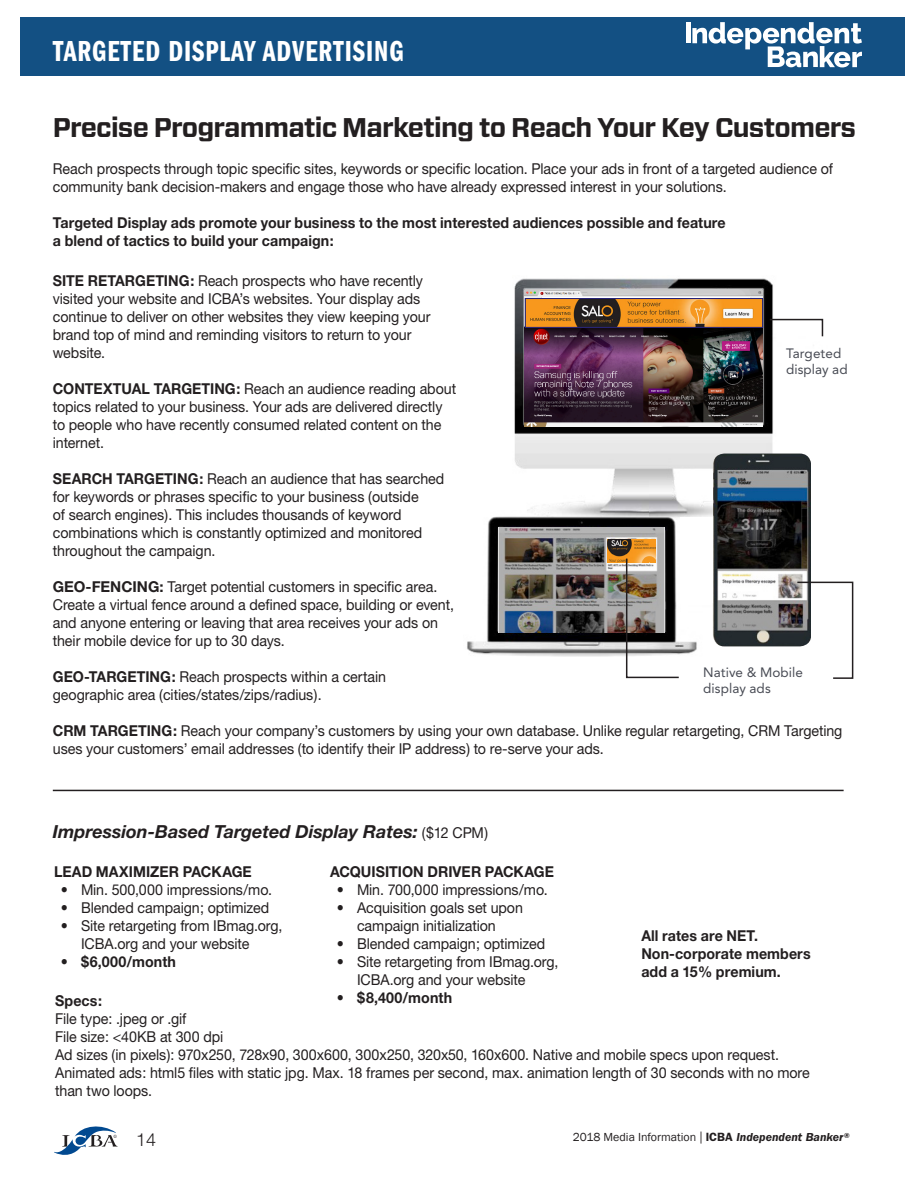
<style>
.page{position:relative;width:918px;height:1188px;background:#fff}
.page>*{position:absolute;margin:0;border:0;box-sizing:border-box;transform-origin:0 0}
.t1{font:30px "Franklin Gothic Demi Cmpr";letter-spacing:.03em;color:#fff}
.head{font:700 27px "Forza";letter-spacing:-.03em;color:#231f20}
.t2{font:italic 700 18px "Helvetica Neue";color:#231f20}
.t3{font:300 18px "Helvetica Neue";color:#231f20}
.t4{font:15px/18px "Helvetica Neue";letter-spacing:-.005em;color:#231f20;scale:.95 1}
.t5{font:700 15px "Helvetica Neue";letter-spacing:.005em;color:#231f20;scale:.95 1}
.t6{font:13.5px/16.2px "Avenir";letter-spacing:.005em;color:#484b54}
.t7{font:12px "Franklin Gothic";color:#231f20}
.s1{font-weight:700}
.s2{font-weight:400;font-style:normal;font-size:15px}
.s3{font-family:"Helvetica Neue"}
.s4{font-weight:600}
.s5{font-weight:600;font-style:italic}
</style>
<div class="page">
<svg style="left:54px;top:1126px;width:64px;height:29px"></svg>
<div style="left:20px;top:17px;width:884px;height:59px;background:#135083"></div>
<hr style="left:686px;top:23px;width:4px;height:20px;background:#fff">
<svg style="left:692px;top:22px;width:170px;height:45px"></svg>
<hr style="left:53px;top:790px;width:791px;height:1px;background:#231f20">
<img style="left:467px;top:278px;width:336px;height:379px">
<img style="left:525px;top:290px;width:238px;height:136px">
<img style="left:499px;top:528px;width:165px;height:105px">
<img style="left:607px;top:539px;width:49px;height:24px">
<img style="left:527px;top:300px;width:234px;height:26px">
<div style="left:525px;top:298px;width:238px;height:30px;border:1px solid #252178"></div>
<svg style="left:768px;top:318px;width:56px;height:20px"></svg>
<img style="left:713px;top:454px;width:98px;height:192px">
<div style="left:680px;top:471px;width:33px;height:132px;background:#fff"></div>
<img style="left:649px;top:481px;width:64px;height:36px">
<img style="left:625px;top:557px;width:55px;height:122px">
<svg style="left:796px;top:581px;width:58px;height:98px"></svg>
<p class="t1" style="left:53px;top:34px;width:352px">TARGETED DISPLAY ADVERTISING</p>
<p class="head" style="left:53px;top:109px;width:805px">Precise Programmatic Marketing to Reach Your Key Customers</p>
<p class="t4" style="left:53px;top:160px;width:823px">Reach prospects through topic specific sites, keywords or specific location. Place your ads in front of a targeted audience of community bank decision-makers and engage those who have already expressed interest in your solutions.</p>
<p class="t5" style="left:53px;top:214px;width:710px">Targeted Display ads promote your business to the most interested audiences possible and feature</p>
<p class="t5" style="left:53px;top:232px;width:297px">a blend of tactics to build your campaign:</p>
<p class="t4" style="left:53px;top:272px;width:399px"><span class="s1">SITE RETARGETING:</span> Reach prospects who have recently visited your website and ICBA’s websites. Your display ads continue to deliver on other websites they view keeping your brand top of mind and reminding visitors to return to your website.</p>
<p class="t4" style="left:53px;top:380px;width:426px"><span class="s1">CONTEXTUAL TARGETING:</span> Reach an audience reading about topics related to your business. Your ads are delivered directly to people who have recently consumed related content on the internet.</p>
<p class="t4" style="left:53px;top:470px;width:414px"><span class="s1">SEARCH TARGETING:</span> Reach an audience that has searched for keywords or phrases specific to your business (outside<br>of search engines). This includes thousands of keyword combinations which is constantly optimized and monitored throughout the campaign.</p>
<p class="t4" style="left:53px;top:578px;width:424px"><span class="s1">GEO-FENCING:</span> Target potential customers in specific area.<br>Create a virtual fence around a defined space, building or event, and anyone entering or leaving that area receives your ads on their mobile device for up to 30 days.</p>
<p class="t4" style="left:53px;top:668px;width:352px"><span class="s1">GEO-TARGETING:</span> Reach prospects within a certain geographic area (cities/states/zips/radius).</p>
<p class="t6" style="left:786px;top:345px;width:57px">Targeted</p>
<p class="t6" style="left:786px;top:361px;width:63px">display ad</p>
<p class="t6" style="left:703px;top:664px;width:101px">Native &amp; Mobile display ads</p>
<p class="t4" style="left:53px;top:721px;width:833px"><span class="s1">CRM TARGETING:</span> Reach your company’s customers by using your own database. Unlike regular retargeting, CRM Targeting uses your customers’ email addresses (to identify their IP address) to re-serve your ads.</p>
<p class="t2" style="left:53px;top:820px;width:437px">Impression-Based Targeted Display Rates: <span class="s2">($12 CPM)</span></p>
<p class="t5" style="left:54px;top:862px;width:210px">LEAD MAXIMIZER PACKAGE</p>
<p class="t4" style="left:61px;top:880px;width:224px">• Min. 500,000 impressions/mo.</p>
<p class="t4" style="left:61px;top:898px;width:221px">• Blended campaign; optimized</p>
<p class="t4" style="left:81px;top:916px;width:214px;text-indent:-20px">• Site retargeting from IBmag.org,<br>ICBA.org and your website</p>
<p class="t5" style="left:61px;top:952px;width:123px">• $6,000/month</p>
<p class="t5" style="left:330px;top:862px;width:237px">ACQUISITION DRIVER PACKAGE</p>
<p class="t4" style="left:337px;top:880px;width:224px">• Min. 700,000 impressions/mo.</p>
<p class="t4" style="left:337px;top:898px;width:198px;text-align:center">• Acquisition goals set upon campaign initialization</p>
<p class="t4" style="left:337px;top:934px;width:221px">• Blended campaign; optimized</p>
<p class="t4" style="left:357px;top:952px;width:214px;text-indent:-20px">• Site retargeting from IBmag.org,<br>ICBA.org and your website</p>
<p class="t5" style="left:641px;top:926px;width:124px">All rates are NET.</p>
<p class="t5" style="left:641px;top:944px;width:180px">Non-corporate members</p>
<p class="t5" style="left:641px;top:962px;width:148px">add a 15% premium.</p>
<p class="t5" style="left:55px;top:991px;width:51px">Specs:</p>
<p class="t5" style="left:337px;top:988px;width:123px">• $8,400/month</p>
<p class="t4" style="left:55px;top:1009px;width:140px">File type: .jpeg or .gif</p>
<p class="t4" style="left:55px;top:1027px;width:178px">File size: &lt;40KB at 300 dpi</p>
<p class="t4" style="left:55px;top:1045px;width:764px">Ad sizes (in pixels): 970x250, 728x90, 300x600, 300x250, 320x50, 160x600. Native and mobile specs upon request.</p>
<p class="t4" style="left:55px;top:1063px;width:796px">Animated ads: html5 files with static jpg. Max. 18 frames per second, max. animation length of 30 seconds with no more than two loops.</p>
<p class="t3" style="left:136px;top:1129px;width:22px">14</p>
<p class="t7" style="left:573px;top:1130px;width:278px">2018 Media Information <span class="s3">|</span> <span class="s4">ICBA</span> <span class="s5">Independent Banker®</span></p>
</div>
